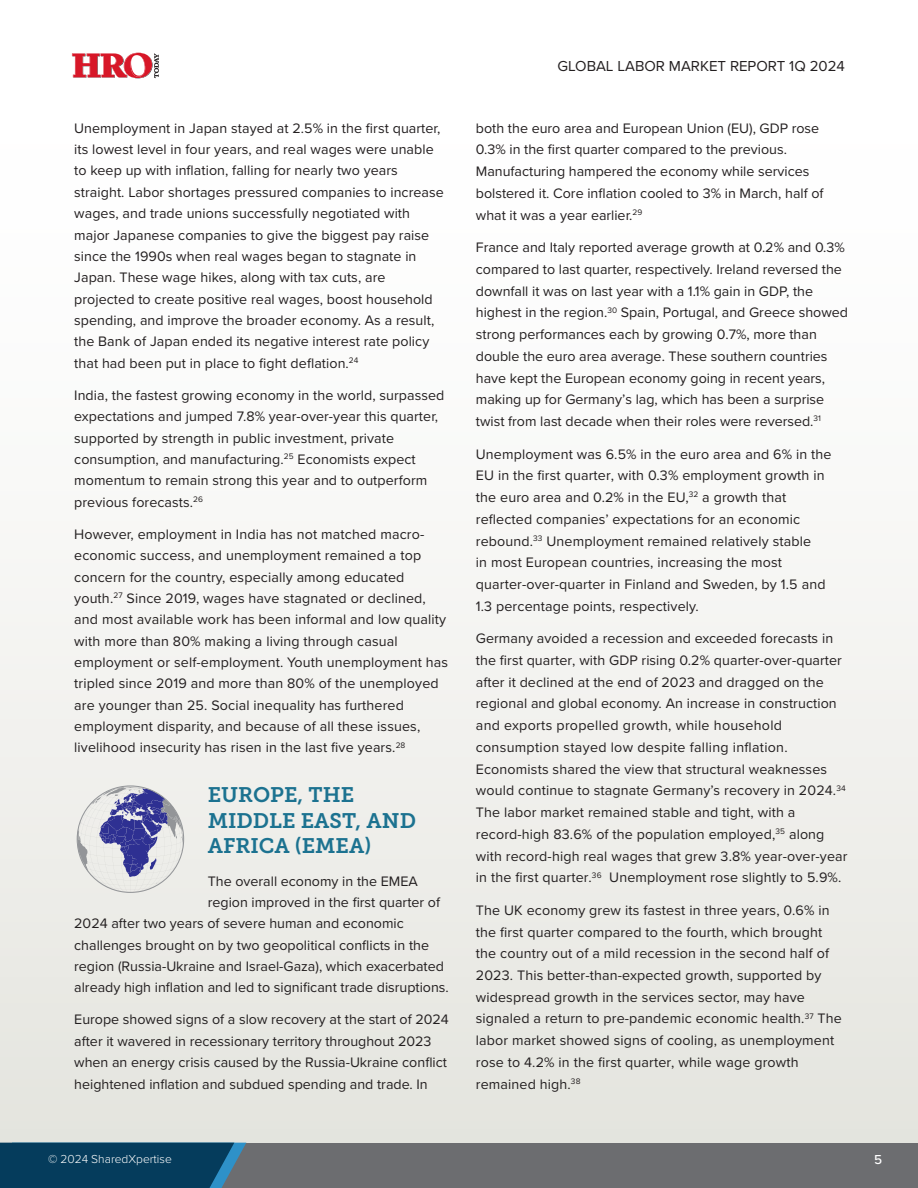
<style>
.page{position:relative;width:918px;height:1188px;background:#fff}
.page>*{position:absolute;margin:0;border:0;box-sizing:border-box;transform-origin:0 0}
.SUBHEADS{font:21px/25.5px "Museo Slab 700";color:#1c7290}
.t1{font:15px "Proxima Nova";color:#231f20}
.BODY_COPY{font:14.25px/21.8px "Proxima Nova";letter-spacing:.005em;color:#231f20}
.t2{font:500 13.5px "Proxima Nova";color:#fff}
.t3{font:300 12px "Proxima Nova";color:#fff}
</style>
<div class="page">
<div style="left:0;top:110px;width:918px;height:1078px;background:linear-gradient(to bottom,#fff,#e4e4de)"></div>
<div style="left:0;top:1143px;width:918px;height:45px;background:#6c6d70"></div>
<svg style="left:0;top:1143px;width:246px;height:45px;background:#0b4262"></svg>
<svg style="left:72px;top:53px;width:87px;height:25px"></svg>
<svg style="left:77px;top:786px;width:107px;height:107px;background:#b4b4cb"></svg>
<p class="BODY_COPY" style="left:74px;top:117px;width:371px;line-height:21.3px">Unemployment in Japan stayed at 2.5% in the first quarter, its lowest level in four years, and real wages were unable to keep up with inflation, falling for nearly two years straight. Labor shortages pressured companies to increase wages, and trade unions successfully negotiated with major Japanese companies to give the biggest pay raise since the 1990s when real wages began to stagnate in Japan. These wage hikes, along with tax cuts, are projected to create positive real wages, boost household spending, and improve the broader economy. As a result, the Bank of Japan ended its negative interest rate policy that had been put in place to fight deflation.<sup>24</sup></p>
<p class="BODY_COPY" style="left:74px;top:384px;width:372px;line-height:21.3px">India, the fastest growing economy in the world, surpassed expectations and jumped 7.8% year-over-year this quarter, supported by strength in public investment, private consumption, and manufacturing.<sup>25</sup> Economists expect momentum to remain strong this year and to outperform previous forecasts.<sup>26</sup></p>
<p class="BODY_COPY" style="left:74px;top:523px;width:375px;line-height:21.3px">However, employment in India has not matched macro&shy;economic success, and unemployment remained a top concern for the country, especially among educated youth.<sup>27</sup> Since 2019, wages have stagnated or declined, and most available work has been informal and low quality with more than 80% making a living through casual employment or self-employment. Youth unemployment has tripled since 2019 and more than 80% of the unemployed are younger than 25. Social inequality has furthered employment disparity, and because of all these issues, livelihood insecurity has risen in the last five years.<sup>28</sup></p>
<p class="SUBHEADS" style="left:208px;top:782px;width:210px">EUROPE, THE<br>MIDDLE EAST, AND<br>AFRICA (EMEA)</p>
<p class="BODY_COPY" style="left:208px;top:869px;width:212px">The overall economy in the EMEA</p>
<p class="BODY_COPY" style="left:208px;top:891px;width:234px">region improved in the first quarter of</p>
<p class="BODY_COPY" style="left:74px;top:912px;width:331px">2024 after two years of severe human and economic</p>
<p class="BODY_COPY" style="left:74px;top:933px;width:356px">challenges brought on by two geopolitical conflicts in the</p>
<p class="BODY_COPY" style="left:74px;top:955px;width:371px">region (Russia-Ukraine and Israel-Gaza), which exacerbated</p>
<p class="BODY_COPY" style="left:74px;top:976px;width:376px">already high inflation and led to significant trade disruptions.</p>
<p class="BODY_COPY" style="left:74px;top:1008px;width:376px;line-height:21.3px">Europe showed signs of a slow recovery at the start of 2024 after it wavered in recessionary territory throughout 2023 when an energy crisis caused by the Russia-Ukraine conflict heightened inflation and subdued spending and trade. In</p>
<p class="t1" style="left:557px;top:55px;width:289px">GLOBAL LABOR MARKET REPORT 1Q 2024</p>
<p class="BODY_COPY" style="left:476px;top:117px;width:349px">both the euro area and European Union (EU), GDP rose 0.3% in the first quarter compared to the previous.<br>Manufacturing hampered the economy while services bolstered it. Core inflation cooled to 3% in March, half of what it was a year earlier.<sup>29</sup></p>
<p class="BODY_COPY" style="left:476px;top:236px;width:374px">France and Italy reported average growth at 0.2% and 0.3% compared to last quarter, respectively. Ireland reversed the downfall it was on last year with a 1.1% gain in GDP, the highest in the region.<sup>30</sup> Spain, Portugal, and Greece showed strong performances each by growing 0.7%, more than double the euro area average. These southern countries have kept the European economy going in recent years, making up for Germany’s lag, which has been a surprise twist from last decade when their roles were reversed.<sup>31</sup></p>
<p class="BODY_COPY" style="left:476px;top:442px;width:357px">Unemployment was 6.5% in the euro area and 6% in the EU in the first quarter, with 0.3% employment growth in the euro area and 0.2% in the EU,<sup>32</sup> a growth that reflected companies’ expectations for an economic rebound.<sup>33</sup> Unemployment remained relatively stable<br>in most European countries, increasing the most quarter-over-quarter in Finland and Sweden, by 1.5 and 1.3 percentage points, respectively.</p>
<p class="BODY_COPY" style="left:476px;top:627px;width:373px">Germany avoided a recession and exceeded forecasts in the first quarter, with GDP rising 0.2% quarter-over-quarter after it declined at the end of 2023 and dragged on the regional and global economy. An increase in construction and exports propelled growth, while household consumption stayed low despite falling inflation.<br>Economists shared the view that structural weaknesses would continue to stagnate Germany’s recovery in 2024.<sup>34<br></sup>The labor market remained stable and tight, with a record-high 83.6% of the population employed,<sup>35</sup> along with record-high real wages that grew 3.8% year-over-year in the first quarter.<sup>36</sup> Unemployment rose slightly to 5.9%.</p>
<p class="BODY_COPY" style="left:476px;top:899px;width:367px">The UK economy grew its fastest in three years, 0.6% in the first quarter compared to the fourth, which brought the country out of a mild recession in the second half of 2023. This better-than-expected growth, supported by widespread growth in the services sector, may have signaled a return to pre-pandemic economic health.<sup>37</sup> The labor market showed signs of cooling, as unemployment rose to 4.2% in the first quarter, while wage growth remained high.<sup>38</sup></p>
<p class="t3" style="left:48px;top:1150px;width:125px">© 2024 SharedXpertise</p>
<p class="t2" style="left:874px;top:1149px;width:10px">5</p>
</div>
